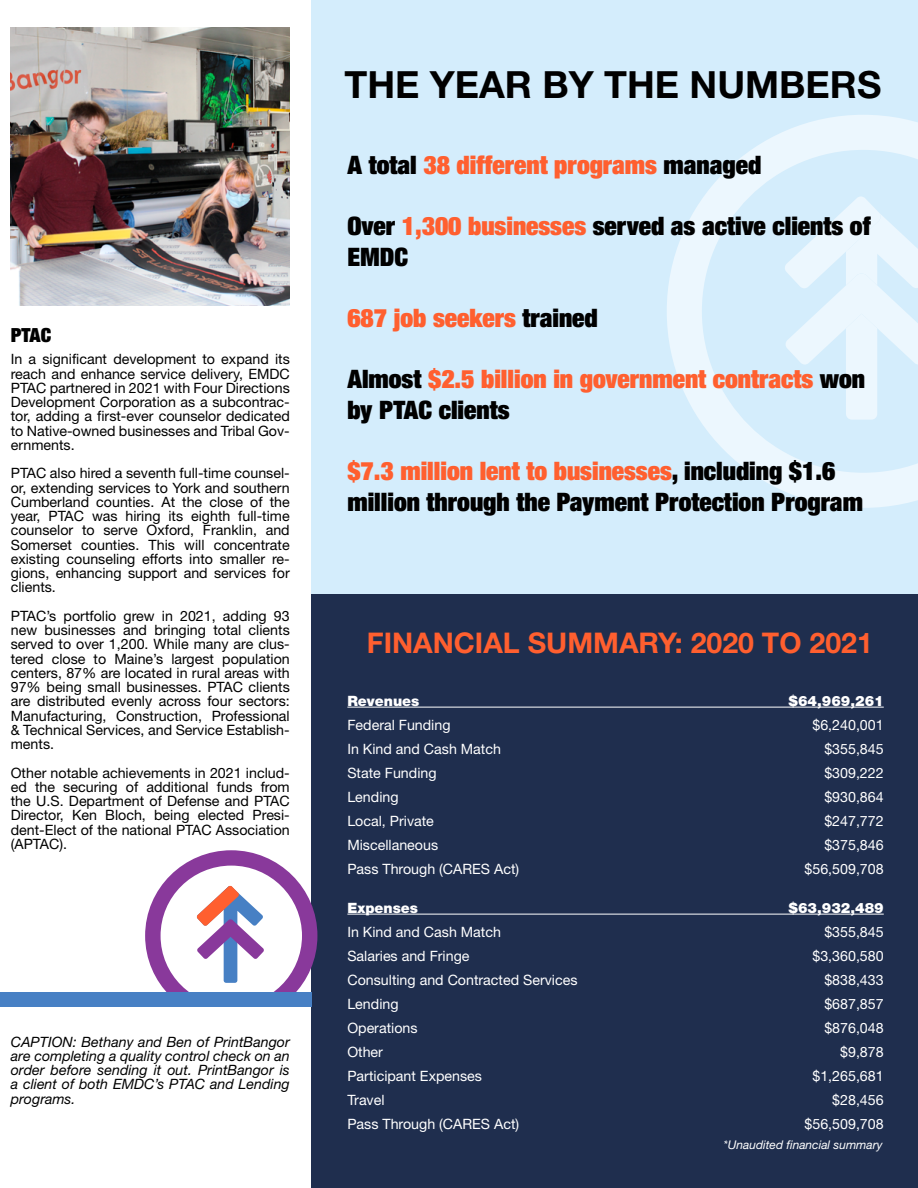
<style>
.page{position:relative;width:918px;height:1188px;background:#fff}
.page>*{position:absolute;margin:0;border:0;box-sizing:border-box;transform-origin:0 0}
.t1{font:700 37.5px "Helvetica Neue LT Std";color:#000}
.t2{font:700 28.5px "Helvetica Neue LT Std";color:#ff5f2f}
.t3{font:900 condensed 25.5px/30.6px "Helvetica Neue LT Std";color:#000}
.t4{font:900 condensed 25.5px/30.6px "Helvetica Neue LT Std";color:#ff5f2f}
.t5{font:900 condensed 19.5px "Helvetica Neue LT Std";color:#000}
.t6{font:14.25px/14.2px "Helvetica Neue LT Std";color:#000;text-align:justify}
.t7{font:14.25px "Helvetica Neue LT Std";color:#fff}
.t8{font:italic 14.25px/14.2px "Helvetica Neue LT Std";color:#000;text-align:justify}
.t9{font:900 14.25px "Helvetica Neue LT Std";color:#fff}
.t10{font:italic 12px "Helvetica Neue LT Std";color:#fff}
.s1{color:#000}
.s2{color:#ff5f2f}
</style>
<div class="page">
<div style="left:311px;top:0;width:607px;height:1188px;background:#d4edfc"></div>
<div style="left:311px;top:594px;width:607px;height:594px;background:#1f2e4e"></div>
<hr style="left:347px;top:707px;width:537px;height:1px;background:#fff">
<hr style="left:347px;top:914px;width:537px;height:1px;background:#fff">
<img style="left:11px;top:27px;width:279px;height:279px">
<svg style="left:145px;top:850px;width:172px;height:142px"></svg>
<svg style="left:667px;top:115px;width:251px;height:393px"></svg>
<div style="left:0;top:992px;width:311px;height:15px;background:#4780c4"></div>
<h3 class="t5" style="left:11px;top:322px;width:42px">PTAC</h3>
<p class="t6" style="left:11px;top:352px;width:281px">In a significant development to expand its reach and enhance service delivery, EMDC PTAC partnered in 2021 with Four Directions Development Corporation as a subcontrac&shy;tor, adding a first-ever counselor dedicated to Native-owned businesses and Tribal Gov&shy;ernments.</p>
<p class="t6" style="left:11px;top:466px;width:281px">PTAC also hired a seventh full-time counsel&shy;or, extending services to York and southern Cumberland counties. At the close of the year, PTAC was hiring its eighth full-time counselor to serve Oxford, Franklin, and Somerset counties. This will concentrate existing counseling efforts into smaller re&shy;gions, enhancing support and services for clients.</p>
<p class="t6" style="left:11px;top:609px;width:281px">PTAC’s portfolio grew in 2021, adding 93 new businesses and bringing total clients served to over 1,200. While many are clus&shy;tered close to Maine’s largest population centers, 87% are located in rural areas with 97% being small businesses. PTAC clients are distributed evenly across four sectors:<br>Manufacturing, Construction, Professional &amp; Technical Services, and Service Establish&shy;ments.</p>
<p class="t6" style="left:11px;top:765px;width:281px">Other notable achievements in 2021 includ&shy;ed the securing of additional funds from the U.S. Department of Defense and PTAC Director, Ken Bloch, being elected Presi&shy;dent-Elect of the national PTAC Association (APTAC).</p>
<p class="t8" style="left:11px;top:1034px;width:281px">CAPTION: Bethany and Ben of PrintBangor are completing a quality control check on an order before sending it out. PrintBangor is a client of both EMDC’s PTAC and Lending programs.</p>
<h1 class="t1" style="left:344px;top:61px;width:538px">THE YEAR BY THE NUMBERS</h1>
<h3 class="t4" style="left:347px;top:149px;width:415px"><span class="s1">A total</span> 38 different programs <span class="s1">managed</span></h3>
<h3 class="t3" style="left:347px;top:210px;width:525px">Over <span class="s2">1,300 businesses</span> served as active clients of<br>EMDC</h3>
<h3 class="t4" style="left:347px;top:302px;width:252px">687 job seekers <span class="s1">trained</span></h3>
<h3 class="t4" style="left:347px;top:363px;width:519px"><span class="s1">Almost</span> $2.5 billion in government contracts <span class="s1">won by PTAC clients</span></h3>
<h3 class="t3" style="left:347px;top:455px;width:517px"><span class="s2">$7.3 million lent to businesses</span>, including $1.6 million through the Payment Protection Program</h3>
<h2 class="t2" style="left:367px;top:625px;width:508px">FINANCIAL SUMMARY: 2020 TO 2021</h2>
<p class="t9" style="left:347px;top:692px;width:74px">Revenues</p>
<p class="t9" style="left:789px;top:692px;width:97px">$64,969,261</p>
<p class="t7" style="left:347px;top:716px;width:105px">Federal Funding</p>
<p class="t7" style="left:812px;top:716px;width:73px">$6,240,001</p>
<p class="t7" style="left:347px;top:740px;width:155px">In Kind and Cash Match</p>
<p class="t7" style="left:824px;top:740px;width:61px">$355,845</p>
<p class="t7" style="left:347px;top:764px;width:91px">State Funding</p>
<p class="t7" style="left:824px;top:764px;width:61px">$309,222</p>
<p class="t7" style="left:347px;top:788px;width:53px">Lending</p>
<p class="t7" style="left:824px;top:788px;width:61px">$930,864</p>
<p class="t7" style="left:347px;top:812px;width:88px">Local, Private</p>
<p class="t7" style="left:824px;top:812px;width:61px">$247,772</p>
<p class="t7" style="left:347px;top:836px;width:92px">Miscellaneous</p>
<p class="t7" style="left:824px;top:836px;width:61px">$375,846</p>
<p class="t7" style="left:347px;top:860px;width:173px">Pass Through (CARES Act)</p>
<p class="t7" style="left:805px;top:860px;width:81px">$56,509,708</p>
<p class="t9" style="left:347px;top:899px;width:72px">Expenses</p>
<p class="t9" style="left:789px;top:899px;width:97px">$63,932,489</p>
<p class="t7" style="left:347px;top:923px;width:155px">In Kind and Cash Match</p>
<p class="t7" style="left:824px;top:923px;width:61px">$355,845</p>
<p class="t7" style="left:347px;top:947px;width:124px">Salaries and Fringe</p>
<p class="t7" style="left:812px;top:947px;width:73px">$3,360,580</p>
<p class="t7" style="left:347px;top:971px;width:232px">Consulting and Contracted Services</p>
<p class="t7" style="left:824px;top:971px;width:61px">$838,433</p>
<p class="t7" style="left:347px;top:995px;width:53px">Lending</p>
<p class="t7" style="left:824px;top:995px;width:61px">$687,857</p>
<p class="t7" style="left:347px;top:1019px;width:72px">Operations</p>
<p class="t7" style="left:824px;top:1019px;width:61px">$876,048</p>
<p class="t7" style="left:347px;top:1043px;width:37px">Other</p>
<p class="t7" style="left:840px;top:1043px;width:45px">$9,878</p>
<p class="t7" style="left:347px;top:1067px;width:136px">Participant Expenses</p>
<p class="t7" style="left:812px;top:1067px;width:73px">$1,265,681</p>
<p class="t7" style="left:347px;top:1091px;width:39px">Travel</p>
<p class="t7" style="left:832px;top:1091px;width:53px">$28,456</p>
<p class="t7" style="left:347px;top:1115px;width:173px">Pass Through (CARES Act)</p>
<p class="t7" style="left:805px;top:1115px;width:81px">$56,509,708</p>
<p class="t10" style="left:724px;top:1137px;width:161px">*Unaudited financial summary</p>
</div>
